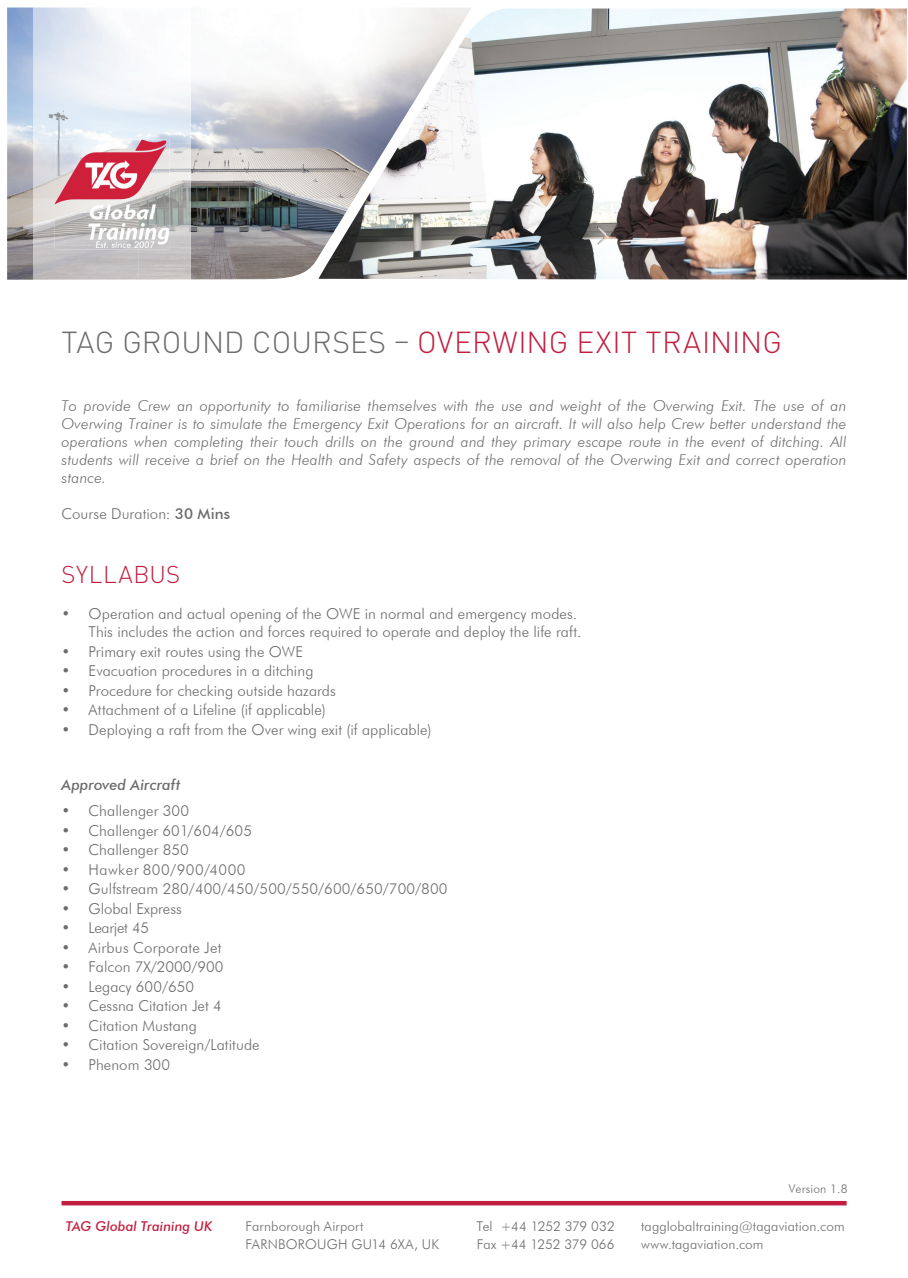
<style>
.page{position:relative;width:908px;height:1278px;background:#fff}
.page>*{position:absolute;margin:0;border:0;box-sizing:border-box;transform-origin:0 0}
.t1{font:300 30px "DIN Pro";letter-spacing:.005em;color:#c21e3e}
.t2{font:300 24px "DIN Pro";letter-spacing:.025em;color:#c21e3e}
.t3{font:300 15px/18px "Futura BT";letter-spacing:.005em;color:#6b6c6e;text-align:right}
.t4{font:italic 300 15px/18px "Futura BT";letter-spacing:.01em;color:#6b6c6e;text-align:justify}
.t5{font:300 15px "Futura BT";letter-spacing:.035em;color:#6b6c6e}
.t6{font:italic 500 15px "Futura BT";letter-spacing:.005em;color:#6b6c6e}
.t7{font:300 15px "Futura BT";letter-spacing:-.02em;color:#6b6c6e}
.t8{font:300 13.5px "Futura BT";letter-spacing:.01em;color:#6b6c6e}
.t9{font:italic 500 13.5px "Futura BT";color:#c21e3e}
.t10{font:300 13.5px "Futura BT";letter-spacing:-.01em;color:#6b6c6e}
.t11{font:300 12px "Futura BT";letter-spacing:.015em;color:#6b6c6e}
.s1{color:#6b6c6e}
.s2{font-weight:500}
</style>
<div class="page">
<img style="left:469px;top:7px;width:438px;height:273px">
<img style="left:7px;top:8px;width:464px;height:272px">
<img style="left:33px;top:8px;width:158px;height:135px">
<img style="left:33px;top:143px;width:53px;height:137px">
<img style="left:139px;top:143px;width:52px;height:136px">
<img style="left:86px;top:250px;width:53px;height:30px">
<img style="left:55px;top:140px;width:115px;height:110px">
<hr style="left:62px;top:1201px;width:785px;height:4px;background:#c21e3e">
<h1 class="t1" style="left:62px;top:319px;width:722px"><span class="s1">TAG GROUND COURSES –</span> OVERWING EXIT TRAINING</h1>
<p class="t4" style="left:61px;top:396px;width:786px">To provide Crew an opportunity to familiarise themselves with the use and weight of the Overwing Exit. The use of an Overwing Trainer is to simulate the Emergency Exit Operations for an aircraft. It will also help Crew better understand the operations when completing their touch drills on the ground and they primary escape route in the event of ditching. All students will receive a brief on the Health and Safety aspects of the removal of the Overwing Exit and correct operation stance.</p>
<p class="t3" style="left:61px;top:504px;width:170px">Course Duration: <span class="s2">30 Mins</span></p>
<h2 class="t2" style="left:62px;top:556px;width:120px">SYLLABUS</h2>
<p class="t3" style="left:62px;top:605px;width:521px">• Operation and actual opening of the OWE in normal and emergency modes.<br>This includes the action and forces required to operate and deploy the life raft.</p>
<p class="t3" style="left:62px;top:642px;width:243px">• Primary exit routes using the OWE</p>
<p class="t3" style="left:62px;top:662px;width:253px">• Evacuation procedures in a ditching</p>
<p class="t3" style="left:62px;top:681px;width:276px">• Procedure for checking outside hazards</p>
<p class="t3" style="left:62px;top:701px;width:266px">• Attachment of a Lifeline (if applicable)</p>
<p class="t3" style="left:62px;top:720px;width:372px">• Deploying a raft from the Over wing exit (if applicable)</p>
<p class="t6" style="left:62px;top:776px;width:120px">Approved Aircraft</p>
<p class="t3" style="left:61px;top:802px;width:129px">• Challenger 300</p>
<p class="t3" style="left:61px;top:821px;width:192px">• Challenger 601/604/605</p>
<p class="t3" style="left:61px;top:841px;width:129px">• Challenger 850</p>
<p class="t5" style="left:61px;top:860px;width:186px">• Hawker 800/900/4000</p>
<p class="t3" style="left:61px;top:880px;width:387px">• Gulfstream 280/400/450/500/550/600/650/700/800</p>
<p class="t3" style="left:61px;top:899px;width:122px">• Global Express</p>
<p class="t7" style="left:61px;top:919px;width:89px">• Learjet 45</p>
<p class="t3" style="left:61px;top:938px;width:162px">• Airbus Corporate Jet</p>
<p class="t3" style="left:61px;top:958px;width:163px">• Falcon 7X/2000/900</p>
<p class="t3" style="left:61px;top:977px;width:134px">• Legacy 600/650</p>
<p class="t3" style="left:61px;top:997px;width:162px">• Cessna Citation Jet 4</p>
<p class="t3" style="left:61px;top:1016px;width:137px">• Citation Mustang</p>
<p class="t3" style="left:61px;top:1036px;width:200px">• Citation Sovereign/Latitude</p>
<p class="t3" style="left:61px;top:1055px;width:110px">• Phenom 300</p>
<p class="t11" style="left:789px;top:1181px;width:60px">Version 1.8</p>
<p class="t9" style="left:66px;top:1217px;width:148px">TAG Global Training UK</p>
<p class="t8" style="left:246px;top:1217px;width:119px">Farnborough Airport</p>
<p class="t10" style="left:477px;top:1217px;width:140px">Tel +44 1252 379 032</p>
<p class="t8" style="left:641px;top:1217px;width:205px">tagglobaltraining@tagaviation.com</p>
<p class="t8" style="left:246px;top:1236px;width:195px">FARNBOROUGH GU14 6XA, UK</p>
<p class="t8" style="left:477px;top:1236px;width:139px">Fax +44 1252 379 066</p>
<p class="t8" style="left:641px;top:1236px;width:124px">www.tagaviation.com</p>
</div>
